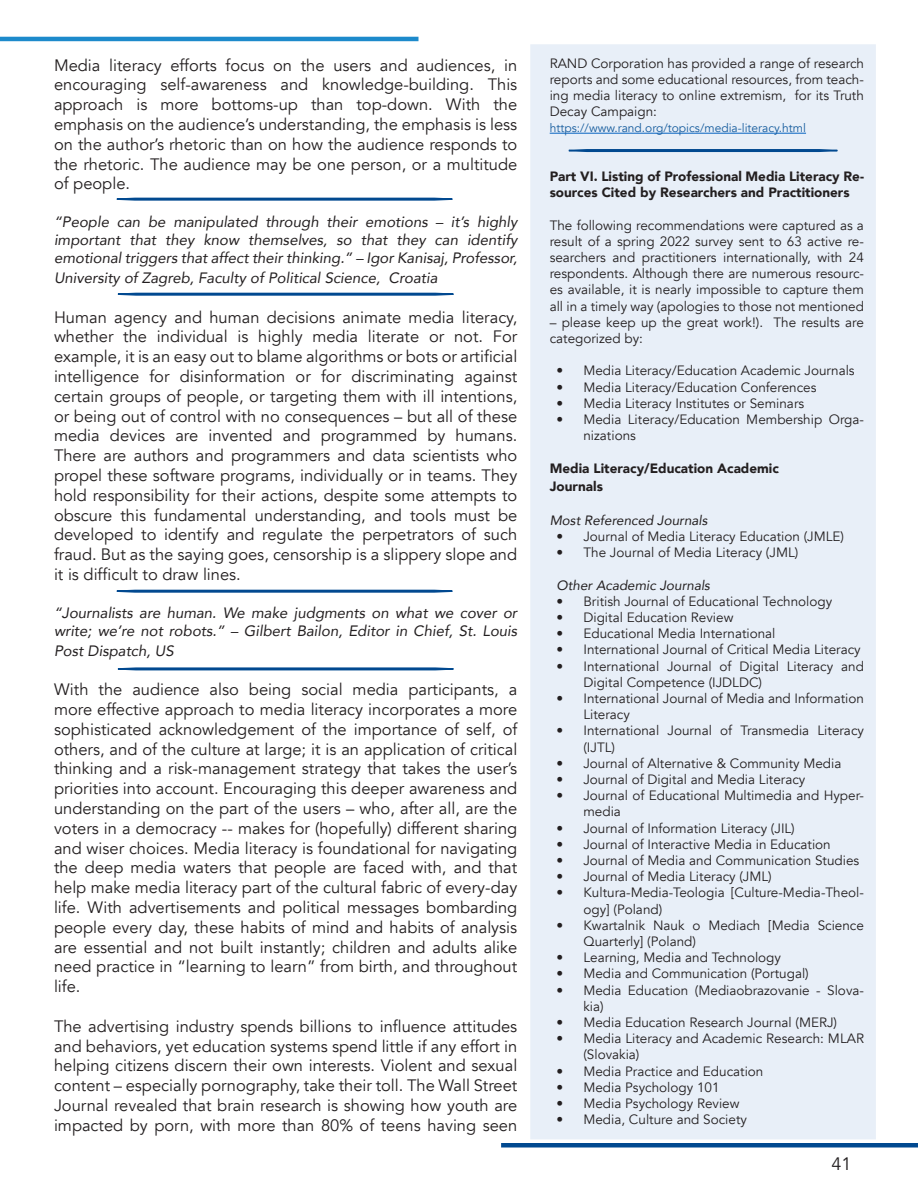
<style>
.page{position:relative;width:918px;height:1188px;background:#fff}
.page>*{position:absolute;margin:0;border:0;box-sizing:border-box;transform-origin:0 0}
.t1{font:18px "Avenir";color:#231f20}
.t2{font:16.5px/19.8px "Avenir";color:#231f20;text-align:justify}
.t3{font:italic 15px/18px "Avenir";color:#231f20;text-align:justify}
.t4{font:13.5px/16.2px "Avenir";color:#231f20}
.t5{font:900 13.5px/16.2px "Avenir";color:#231f20}
.t6{font:italic 13.5px "Avenir";color:#231f20}
.t7{font:12px "Avenir";color:#175d9e}
</style>
<div class="page">
<div style="left:501px;top:1143px;width:417px;height:5px;background:#014990"></div>
<hr style="left:0;top:37px;width:418px;height:4px;background:#1d8acb">
<div style="left:530px;top:44px;width:346px;height:1095px;background:#e8eff8"></div>
<svg style="left:116px;top:197px;width:337px;height:4px"></svg>
<svg style="left:117px;top:667px;width:337px;height:4px"></svg>
<svg style="left:116px;top:589px;width:337px;height:4px"></svg>
<svg style="left:117px;top:292px;width:337px;height:4px"></svg>
<hr style="left:550px;top:133px;width:256px;height:1px;background:#0563c1">
<svg style="left:568px;top:149px;width:270px;height:3px"></svg>
<p class="t2" style="left:54px;top:55px;width:465px">Media literacy efforts focus on the users and audiences, in encouraging self-awareness and knowledge-building. This approach is more bottoms-up than top-down. With the emphasis on the audience’s understanding, the emphasis is less on the author’s rhetoric than on how the audience responds to the rhetoric. The audience may be one person, or a multitude of people.</p>
<p class="t3" style="left:54px;top:213px;width:465px">“People can be manipulated through their emotions – it’s highly important that they know themselves, so that they can identify emotional triggers that affect their thinking.” – Igor Kanisaj, Professor,</p>
<p class="t3" style="left:54px;top:269px;width:385px">University of Zagreb, Faculty of Political Science, Croatia</p>
<p class="t2" style="left:54px;top:307px;width:465px">Human agency and human decisions animate media literacy, whether the individual is highly media literate or not. For example, it is an easy out to blame algorithms or bots or artificial intelligence for disinformation or for discriminating against certain groups of people, or targeting them with ill intentions, or being out of control with no consequences – but all of these media devices are invented and programmed by humans.<br>There are authors and programmers and data scientists who propel these software programs, individually or in teams. They hold responsibility for their actions, despite some attempts to obscure this fundamental understanding, and tools must be developed to identify and regulate the perpetrators of such fraud. But as the saying goes, censorship is a slippery slope and it is difficult to draw lines.</p>
<p class="t3" style="left:54px;top:603px;width:465px">“Journalists are human. We make judgments on what we cover or write; we’re not robots.” – Gilbert Bailon, Editor in Chief, St. Louis</p>
<p class="t3" style="left:54px;top:641px;width:121px">Post Dispatch, US</p>
<p class="t2" style="left:54px;top:680px;width:465px">With the audience also being social media participants, a more effective approach to media literacy incorporates a more sophisticated acknowledgement of the importance of self, of others, and of the culture at large; it is an application of critical thinking and a risk-management strategy that takes the user’s priorities into account. Encouraging this deeper awareness and understanding on the part of the users – who, after all, are the voters in a democracy -- makes for (hopefully) different sharing and wiser choices. Media literacy is foundational for navigating the deep media waters that people are faced with, and that help make media literacy part of the cultural fabric of every-day life. With advertisements and political messages bombarding people every day, these habits of mind and habits of analysis are essential and not built instantly; children and adults alike need practice in “learning to learn” from birth, and throughout life.</p>
<p class="t2" style="left:54px;top:1016px;width:465px">The advertising industry spends billions to influence attitudes and behaviors, yet education systems spend little if any effort in helping citizens discern their own interests. Violent and sexual content – especially pornography, take their toll. The Wall Street Journal revealed that brain research is showing how youth are impacted by porn, with more than 80% of teens having seen</p>
<p class="t4" style="left:550px;top:55px;width:316px;text-align:justify">RAND Corporation has provided a range of research reports and some educational resources, from teach&shy;ing media literacy to online extremism, for its Truth Decay Campaign:</p>
<p class="t7" style="left:550px;top:121px;width:258px">https://www.rand.org/topics/media-literacy.html</p>
<p class="t5" style="left:550px;top:168px;width:316px">Part VI. Listing of Professional Media Literacy Re&shy;sources Cited by Researchers and Practitioners</p>
<p class="t4" style="left:550px;top:217px;width:316px;text-align:justify">The following recommendations were captured as a result of a spring 2022 survey sent to 63 active re&shy;searchers and practitioners internationally, with 24 respondents. Although there are numerous resourc&shy;es available, it is nearly impossible to capture them all in a timely way (apologies to those not mentioned</p>
<p class="t4" style="left:550px;top:314px;width:316px">– please keep up the great work!). The results are categorized by:</p>
<p class="t4" style="left:556px;top:363px;width:300px">• Media Literacy/Education Academic Journals</p>
<p class="t4" style="left:556px;top:379px;width:262px">• Media Literacy/Education Conferences</p>
<p class="t4" style="left:556px;top:395px;width:249px">• Media Literacy Institutes or Seminars</p>
<p class="t4" style="left:583px;top:411px;width:282px;text-indent:-27px">• Media Literacy/Education Membership Orga&shy;nizations</p>
<p class="t5" style="left:550px;top:459px;width:231px">Media Literacy/Education Academic</p>
<p class="t5" style="left:550px;top:477px;width:55px">Journals</p>
<p class="t6" style="left:550px;top:512px;width:159px">Most Referenced Journals</p>
<p class="t4" style="left:556px;top:528px;width:289px">• Journal of Media Literacy Education (JMLE)</p>
<p class="t4" style="left:556px;top:545px;width:243px">• The Journal of Media Literacy (JML)</p>
<p class="t6" style="left:556px;top:577px;width:155px">Other Academic Journals</p>
<p class="t4" style="left:556px;top:593px;width:277px">• British Journal of Educational Technology</p>
<p class="t4" style="left:556px;top:609px;width:178px">• Digital Education Review</p>
<p class="t4" style="left:556px;top:626px;width:221px">• Educational Media International</p>
<p class="t4" style="left:556px;top:642px;width:306px">• International Journal of Critical Media Literacy</p>
<p class="t4" style="left:583px;top:658px;width:282px;text-indent:-27px">• International Journal of Digital Literacy and<br>Digital Competence (IJDLDC)</p>
<p class="t4" style="left:583px;top:690px;width:282px;text-indent:-27px">• International Journal of Media and Information<br>Literacy</p>
<p class="t4" style="left:583px;top:723px;width:282px;text-indent:-27px">• International Journal of Transmedia Literacy (IJTL)</p>
<p class="t4" style="left:556px;top:755px;width:286px">• Journal of Alternative &amp; Community Media</p>
<p class="t4" style="left:556px;top:771px;width:250px">• Journal of Digital and Media Literacy</p>
<p class="t4" style="left:583px;top:788px;width:282px;text-indent:-27px">• Journal of Educational Multimedia and Hyper&shy;media</p>
<p class="t4" style="left:556px;top:820px;width:240px">• Journal of Information Literacy (JIL)</p>
<p class="t4" style="left:556px;top:836px;width:276px">• Journal of Interactive Media in Education</p>
<p class="t4" style="left:556px;top:852px;width:304px">• Journal of Media and Communication Studies</p>
<p class="t4" style="left:556px;top:869px;width:217px">• Journal of Media Literacy (JML)</p>
<p class="t4" style="left:583px;top:885px;width:282px;text-indent:-27px">• Kultura-Media-Teologia [Culture-Media-Theol&shy;ogy] (Poland)</p>
<p class="t4" style="left:583px;top:917px;width:282px;text-indent:-27px">• Kwartalnik Nauk o Mediach [Media Science<br>Quarterly] (Poland)</p>
<p class="t4" style="left:556px;top:950px;width:226px">• Learning, Media and Technology</p>
<p class="t4" style="left:556px;top:966px;width:254px">• Media and Communication (Portugal)</p>
<p class="t4" style="left:583px;top:982px;width:282px;text-indent:-27px">• Media Education (Mediaobrazovanie - Slova&shy;kia)</p>
<p class="t4" style="left:556px;top:1014px;width:282px">• Media Education Research Journal (MERJ)</p>
<p class="t4" style="left:583px;top:1031px;width:282px;text-indent:-27px">• Media Literacy and Academic Research: MLAR (Slovakia)</p>
<p class="t4" style="left:556px;top:1063px;width:209px">• Media Practice and Education</p>
<p class="t4" style="left:556px;top:1079px;width:165px">• Media Psychology 101</p>
<p class="t4" style="left:556px;top:1095px;width:185px">• Media Psychology Review</p>
<p class="t4" style="left:556px;top:1112px;width:192px">• Media, Culture and Society</p>
<p class="t1" style="left:832px;top:1153px;width:22px">41</p>
</div>
